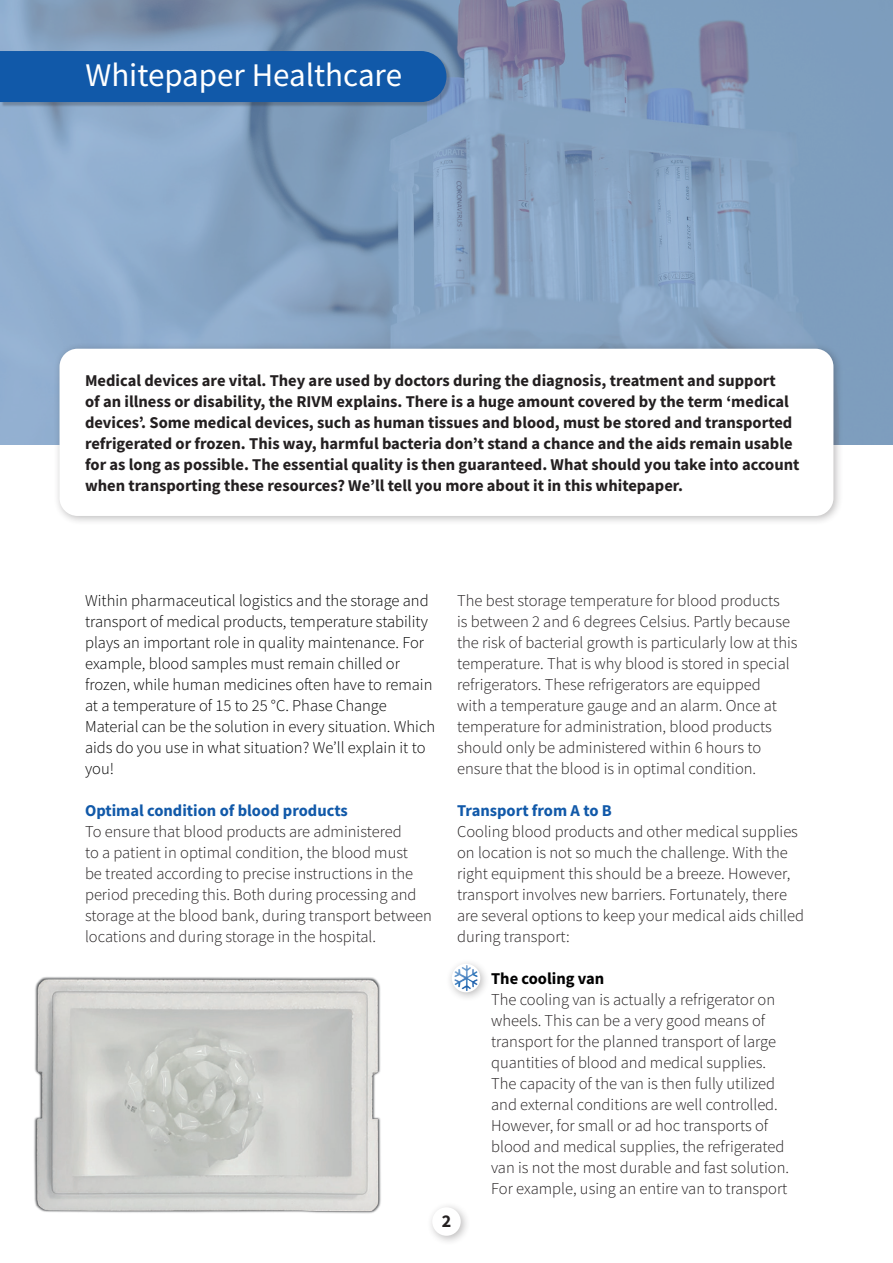
<style>
.page{position:relative;width:893px;height:1263px;background:#fff}
.page>*{position:absolute;margin:0;border:0;box-sizing:border-box;transform-origin:0 0}
.t1{font:33px "Source Sans Pro";color:#fff}
.t2{font:700 18px "Source Sans Pro";color:#231f20}
.t3{font:300 16.5px/21px "Source Sans Pro";color:#231f20}
.t4{font:700 16.5px/21px "Source Sans Pro";color:#231f20}
.t5{font:300 16.5px/21px "Source Sans Pro";color:#000001}
.t6{font:700 16.5px "Source Sans Pro";color:#1159a9}
.t7{font:700 16.5px "Source Sans Pro";color:#000001}
</style>
<div class="page">
<img style="left:0;top:0;width:893px;height:444px">
<div style="left:53px;top:343px;width:791px;height:183px;background:#231f20;opacity:.3"></div>
<div style="left:60px;top:349px;width:773px;height:167px;background:#fff;border-radius:18px"></div>
<div style="left:1px;top:52px;width:450px;height:55px;background:#231f20;opacity:.26"></div>
<div style="left:0;top:51px;width:446px;height:51px;background:#1159a9"></div>
<div style="left:427px;top:1202px;width:44px;height:44px;background:#231f20;opacity:.3"></div>
<div style="left:432px;top:1207px;width:29px;height:29px;background:#fff;border-radius:50%"></div>
<div style="left:446px;top:958px;width:44px;height:44px;background:#231f20;opacity:.3"></div>
<div style="left:452px;top:964px;width:28px;height:28px;background:#fff;border-radius:50%"></div>
<img style="left:454px;top:966px;width:24px;height:24px">
<img style="left:34px;top:977px;width:347px;height:237px">
<h1 class="t1" style="left:85px;top:54px;width:318px">Whitepaper Healthcare</h1>
<p class="t4" style="left:85px;top:369px;width:716px">Medical devices are vital. They are used by doctors during the diagnosis, treatment and support<br>of an illness or disability, the RIVM explains. There is a huge amount covered by the term ‘medical devices’. Some medical devices, such as human tissues and blood, must be stored and transported refrigerated or frozen. This way, harmful bacteria don’t stand a chance and the aids remain usable for as long as possible. The essential quality is then guaranteed. What should you take into account when transporting these resources? We’ll tell you more about it in this whitepaper.</p>
<p class="t5" style="left:85px;top:590px;width:352px">Within pharmaceutical logistics and the storage and transport of medical products, temperature stability plays an important role in quality maintenance. For example, blood samples must remain chilled or frozen, while human medicines often have to remain at a temperature of 15 to 25 °C. Phase Change Material can be the solution in every situation. Which aids do you use in what situation? We’ll explain it to you!</p>
<p class="t6" style="left:85px;top:799px;width:264px">Optimal condition of blood products</p>
<p class="t3" style="left:85px;top:821px;width:348px">To ensure that blood products are administered<br>to a patient in optimal condition, the blood must<br>be treated according to precise instructions in the period preceding this. Both during processing and storage at the blood bank, during transport between locations and during storage in the hospital.</p>
<p class="t3" style="left:457px;top:590px;width:342px">The best storage temperature for blood products<br>is between 2 and 6 degrees Celsius. Partly because the risk of bacterial growth is particularly low at this temperature. That is why blood is stored in special refrigerators. These refrigerators are equipped<br>with a temperature gauge and an alarm. Once at temperature for administration, blood products should only be administered within 6 hours to ensure that the blood is in optimal condition.</p>
<p class="t6" style="left:457px;top:799px;width:156px">Transport from A to B</p>
<p class="t3" style="left:457px;top:821px;width:348px">Cooling blood products and other medical supplies on location is not so much the challenge. With the right equipment this should be a breeze. However, transport involves new barriers. Fortunately, there are several options to keep your medical aids chilled during transport:</p>
<p class="t7" style="left:491px;top:967px;width:115px">The cooling van</p>
<p class="t3" style="left:491px;top:989px;width:299px">The cooling van is actually a refrigerator on wheels. This can be a very good means of transport for the planned transport of large quantities of blood and medical supplies.<br>The capacity of the van is then fully utilized and external conditions are well controlled.<br>However, for small or ad hoc transports of blood and medical supplies, the refrigerated van is not the most durable and fast solution.<br>For example, using an entire van to transport</p>
<p class="t2" style="left:442px;top:1208px;width:11px">2</p>
</div>
